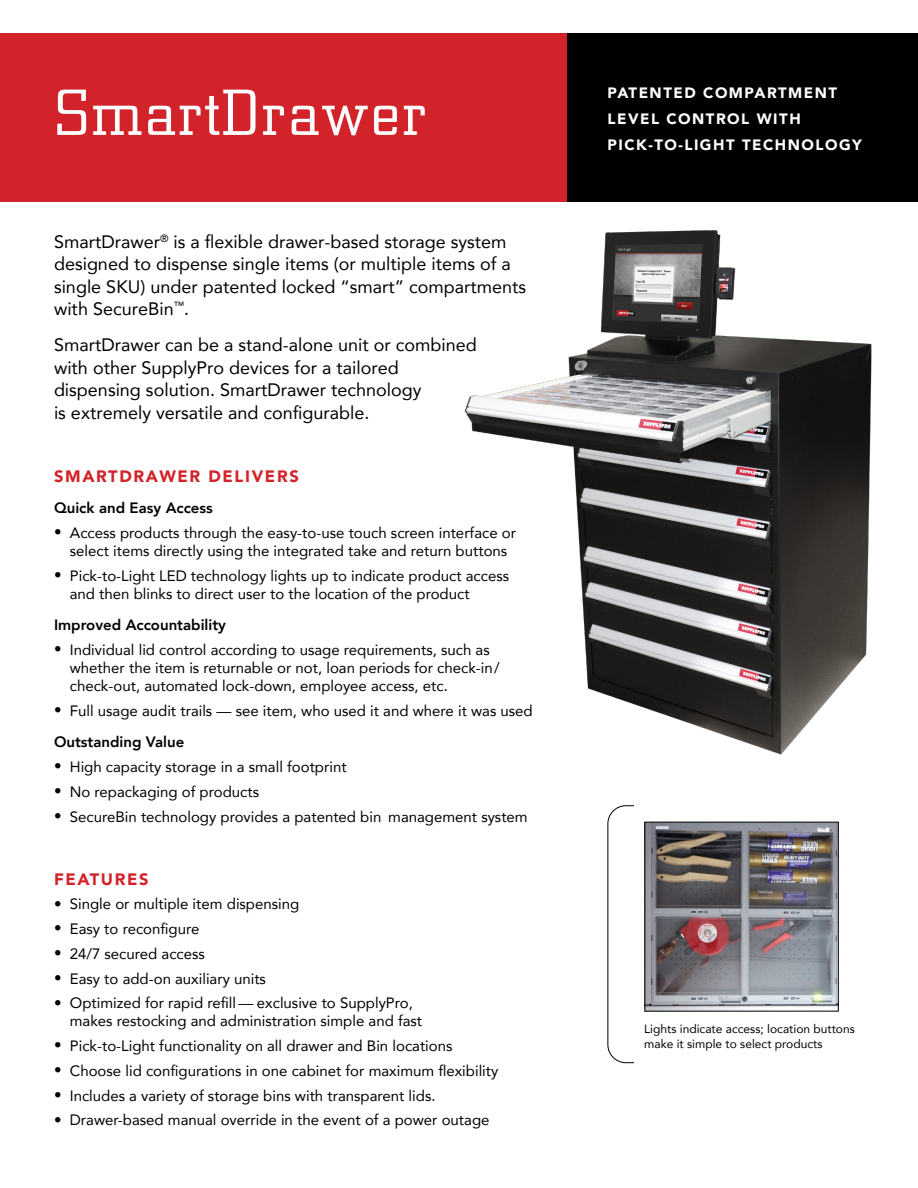
<style>
.page{position:relative;width:918px;height:1188px;background:#fff}
.page>*{position:absolute;margin:0;border:0;box-sizing:border-box;transform-origin:0 0}
.t1{font:300 64.2px "City";letter-spacing:.04em;color:#fff;scale:1.1 1}
.t2{font:18px/22.5px "Avenir";color:#000}
.t3{font:900 16.5px "Avenir";letter-spacing:.1em;color:#d2232a}
.t4{font:15px/18px "Avenir";color:#000}
.t5{font:900 15px/25.8px "Avenir";letter-spacing:.1em;color:#fff}
.t6{font:800 15px "Avenir";color:#000}
.t7{font:12px/15px "Avenir";color:#000}
</style>
<div class="page">
<div style="left:567px;top:34px;width:351px;height:168px;background:#000"></div>
<div style="left:0;top:34px;width:567px;height:168px;background:#d2232a"></div>
<div style="left:608px;top:805px;width:54px;height:258px;border:1px solid #000;border-radius:18px"></div>
<div style="left:634px;top:791px;width:54px;height:283px;background:#fff"></div>
<img style="left:646px;top:824px;width:191px;height:186px">
<div style="left:644px;top:822px;width:195px;height:190px;border:1px solid #000"></div>
<img style="left:464px;top:230px;width:408px;height:525px">
<h1 class="t1" style="left:54px;top:78px;width:340px">SmartDrawer</h1>
<p class="t2" style="left:54px;top:230px;width:474px">SmartDrawer<sup>®</sup> is a flexible drawer-based storage system designed to dispense single items (or multiple items of a single SKU) under patented locked “smart” compartments with SecureBin<sup>™</sup>.</p>
<p class="t2" style="left:54px;top:333px;width:424px">SmartDrawer can be a stand-alone unit or combined with other SupplyPro devices for a tailored dispensing solution. SmartDrawer technology<br>is extremely versatile and configurable.</p>
<p class="t3" style="left:54px;top:462px;width:246px">SMARTDRAWER DELIVERS</p>
<p class="t6" style="left:54px;top:496px;width:160px">Quick and Easy Access</p>
<p class="t4" style="left:54px;top:523px;width:464px;text-align:center">• Access products through the easy-to-use touch screen interface or select items directly using the integrated take and return buttons</p>
<p class="t4" style="left:70px;top:566px;width:441px;text-indent:-16px">• Pick-to-Light LED technology lights up to indicate product access and then blinks to direct user to the location of the product</p>
<p class="t6" style="left:54px;top:613px;width:174px">Improved Accountability</p>
<p class="t4" style="left:70px;top:640px;width:431px;text-indent:-16px">• Individual lid control according to usage requirements, such as whether the item is returnable or not, loan periods for check-in/ check-out, automated lock-down, employee access, etc.</p>
<p class="t4" style="left:54px;top:701px;width:480px">• Full usage audit trails — see item, who used it and where it was used</p>
<p class="t6" style="left:54px;top:730px;width:132px">Outstanding Value</p>
<p class="t4" style="left:54px;top:757px;width:294px">• High capacity storage in a small footprint</p>
<p class="t4" style="left:54px;top:782px;width:207px">• No repackaging of products</p>
<p class="t4" style="left:54px;top:807px;width:475px">• SecureBin technology provides a patented bin management system</p>
<p class="t3" style="left:54px;top:865px;width:96px">FEATURES</p>
<p class="t4" style="left:54px;top:895px;width:247px">• Single or multiple item dispensing</p>
<p class="t4" style="left:54px;top:919px;width:147px">• Easy to reconfigure</p>
<p class="t4" style="left:54px;top:944px;width:152px">• 24/7 secured access</p>
<p class="t4" style="left:54px;top:969px;width:214px">• Easy to add-on auxiliary units</p>
<p class="t4" style="left:70px;top:994px;width:354px;text-indent:-16px">• Optimized for rapid refill — exclusive to SupplyPro, makes restocking and administration simple and fast</p>
<p class="t4" style="left:54px;top:1036px;width:400px">• Pick-to-Light functionality on all drawer and Bin locations</p>
<p class="t4" style="left:54px;top:1061px;width:446px">• Choose lid configurations in one cabinet for maximum flexibility</p>
<p class="t4" style="left:54px;top:1086px;width:383px">• Includes a variety of storage bins with transparent lids.</p>
<p class="t4" style="left:54px;top:1111px;width:437px">• Drawer-based manual override in the event of a power outage</p>
<p class="t5" style="left:607px;top:80px;width:231px">PATENTED COMPARTMENT<br>LEVEL CONTROL WITH</p>
<p class="t5" style="left:607px;top:132px;width:256px">PICK-TO-LIGHT TECHNOLOGY</p>
<p class="t7" style="left:644px;top:1021px;width:212px">Lights indicate access; location buttons make it simple to select products</p>
</div>
